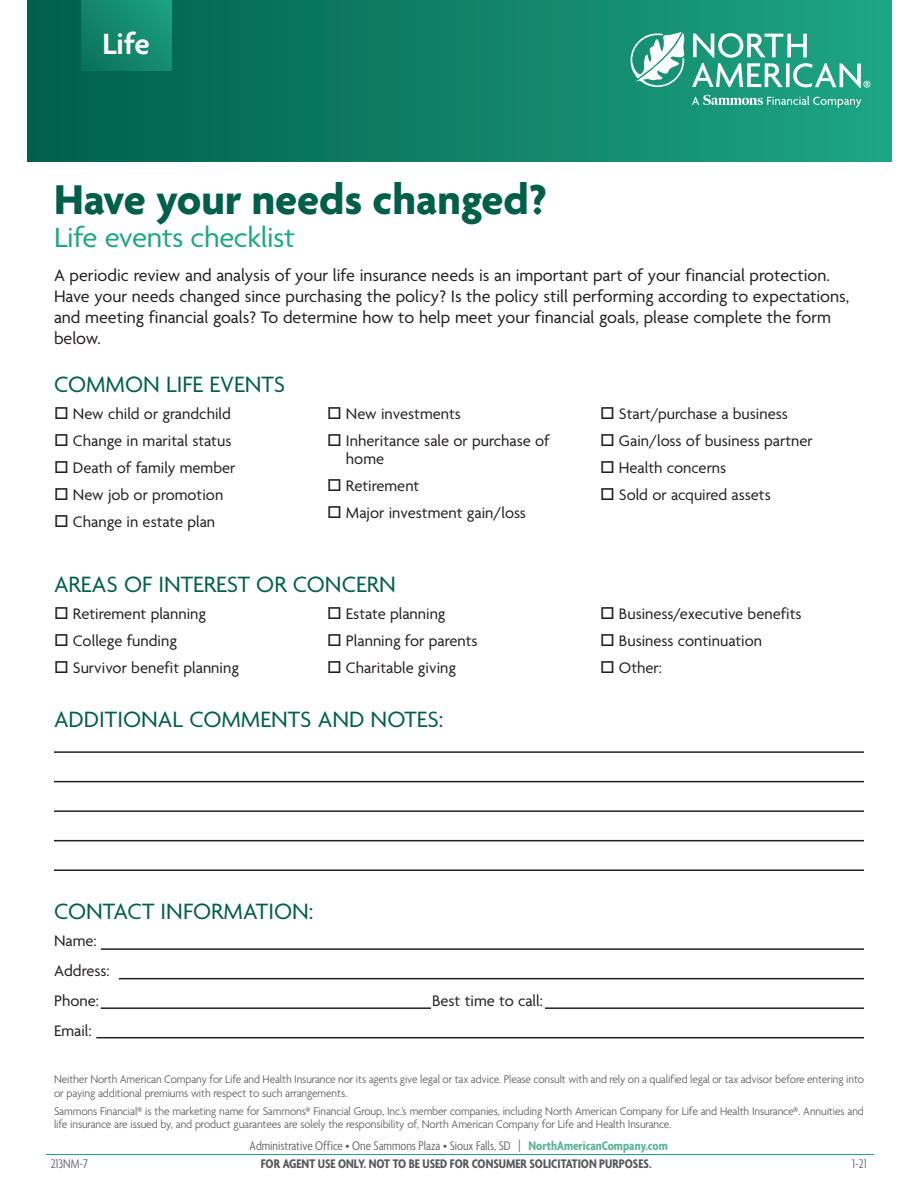
<style>
.page{position:relative;width:918px;height:1188px;background:#fff}
.page>*{position:absolute;margin:0;border:0;box-sizing:border-box;transform-origin:0 0}
.Tip_Sheet_Subhead{font:700 45px "Agenda";color:#005f4a}
.t1{font:600 31.65px "Agenda";color:#fff}
.Subhead_1{font:30px "Agenda";letter-spacing:-.015em;color:#1ea684}
.Subhead_1-2{font:24px "Agenda";color:#005f4a}
.Body_Copy{font:18px/21px "Agenda";color:#231f20}
.Body_Copy-2{font:16.5px/18px "Agenda";color:#231f20}
.t2{font:300 condensed 13.5px "Agenda";color:#57585a}
.t3{font:700 condensed 13.5px "Agenda";color:#57585a}
.Footnotes_-Black{font:300 12px/13.5px "Agenda";letter-spacing:-.01em;color:#5a5a5d;scale:.95 1}
.s1{font-weight:700;color:#5cb598}
</style>
<div class="page">
<div style="left:28px;top:0;width:864px;height:162px;background:linear-gradient(to right,#005f4a,#1fa583)"></div>
<div style="left:81px;top:0;width:90px;height:70px;background:linear-gradient(to right,#0f7a61,#189878)"></div>
<svg style="left:631px;top:32px;width:54px;height:55px"></svg>
<svg style="left:692px;top:95px;width:169px;height:13px"></svg>
<svg style="left:692px;top:33px;width:178px;height:55px"></svg>
<hr style="left:46px;top:1154px;width:828px;height:1px;background:#1ea684">
<hr style="left:101px;top:948px;width:763px;height:2px;background:#231f20">
<hr style="left:119px;top:978px;width:745px;height:1px;background:#231f20">
<hr style="left:101px;top:1007px;width:763px;height:2px;background:#231f20">
<hr style="left:96px;top:1037px;width:768px;height:1px;background:#231f20">
<div style="left:431px;top:1007px;width:114px;height:13px;background:#fff"></div>
<hr style="left:54px;top:751px;width:810px;height:2px;background:#231f20">
<hr style="left:54px;top:781px;width:810px;height:1px;background:#231f20">
<hr style="left:54px;top:810px;width:810px;height:2px;background:#231f20">
<hr style="left:54px;top:840px;width:810px;height:1px;background:#231f20">
<hr style="left:54px;top:869px;width:810px;height:2px;background:#231f20">
<h2 class="t1" style="left:102px;top:27px;width:49px">Life</h2>
<p class="Tip_Sheet_Subhead" style="left:54px;top:175px;width:494px">Have your needs changed?</p>
<p class="Subhead_1" style="left:54px;top:221px;width:243px">Life events checklist</p>
<p class="Body_Copy" style="left:54px;top:266px;width:797px">A periodic review and analysis of your life insurance needs is an important part of your financial protection.<br>Have your needs changed since purchasing the policy? Is the policy still performing according to expectations, and meeting financial goals? To determine how to help meet your financial goals, please complete the form below.</p>
<p class="Subhead_1-2" style="left:54px;top:372px;width:233px">COMMON LIFE EVENTS</p>
<p class="Body_Copy-2" style="left:54px;top:406px;width:178px">□ New child or grandchild</p>
<p class="Body_Copy-2" style="left:54px;top:433px;width:179px">□ Change in marital status</p>
<p class="Body_Copy-2" style="left:54px;top:460px;width:183px">□ Death of family member</p>
<p class="Body_Copy-2" style="left:54px;top:487px;width:171px">□ New job or promotion</p>
<p class="Body_Copy-2" style="left:54px;top:514px;width:163px">□ Change in estate plan</p>
<p class="Body_Copy-2" style="left:327px;top:406px;width:136px">□ New investments</p>
<p class="Body_Copy-2" style="left:346px;top:433px;width:205px;text-indent:-19px">□ Inheritance sale or purchase of home</p>
<p class="Body_Copy-2" style="left:327px;top:478px;width:94px">□ Retirement</p>
<p class="Body_Copy-2" style="left:327px;top:505px;width:201px">□ Major investment gain/loss</p>
<p class="Body_Copy-2" style="left:600px;top:406px;width:189px">□ Start/purchase a business</p>
<p class="Body_Copy-2" style="left:600px;top:433px;width:214px">□ Gain/loss of business partner</p>
<p class="Body_Copy-2" style="left:600px;top:460px;width:128px">□ Health concerns</p>
<p class="Body_Copy-2" style="left:600px;top:487px;width:172px">□ Sold or acquired assets</p>
<p class="Subhead_1-2" style="left:54px;top:571px;width:343px">AREAS OF INTEREST OR CONCERN</p>
<p class="Body_Copy-2" style="left:54px;top:605px;width:154px">□ Retirement planning</p>
<p class="Body_Copy-2" style="left:54px;top:632px;width:125px">□ College funding</p>
<p class="Body_Copy-2" style="left:54px;top:659px;width:187px">□ Survivor benefit planning</p>
<p class="Body_Copy-2" style="left:327px;top:605px;width:120px">□ Estate planning</p>
<p class="Body_Copy-2" style="left:327px;top:632px;width:152px">□ Planning for parents</p>
<p class="Body_Copy-2" style="left:327px;top:659px;width:131px">□ Charitable giving</p>
<p class="Subhead_1-2" style="left:54px;top:706px;width:391px">ADDITIONAL COMMENTS AND NOTES:</p>
<p class="Body_Copy-2" style="left:600px;top:605px;width:203px">□ Business/executive benefits</p>
<p class="Body_Copy-2" style="left:600px;top:632px;width:164px">□ Business continuation</p>
<p class="Body_Copy-2" style="left:600px;top:659px;width:64px">□ Other:</p>
<p class="Subhead_1-2" style="left:54px;top:898px;width:261px">CONTACT INFORMATION:</p>
<p class="Body_Copy-2" style="left:54px;top:932px;width:44px">Name:</p>
<p class="Body_Copy-2" style="left:54px;top:962px;width:57px">Address:</p>
<p class="Body_Copy-2" style="left:54px;top:992px;width:46px">Phone:</p>
<p class="Body_Copy-2" style="left:432px;top:992px;width:113px">Best time to call:</p>
<p class="Body_Copy-2" style="left:54px;top:1022px;width:39px">Email:</p>
<p class="Footnotes_-Black" style="left:54px;top:1074px;width:854px">Neither North American Company for Life and Health Insurance nor its agents give legal or tax advice. Please consult with and rely on a qualified legal or tax advisor before entering into or paying additional premiums with respect to such arrangements.</p>
<p class="Footnotes_-Black" style="left:54px;top:1105px;width:854px">Sammons Financial® is the marketing name for Sammons® Financial Group, Inc.’s member companies, including North American Company for Life and Health Insurance®. Annuities and life insurance are issued by, and product guarantees are solely the responsibility of, North American Company for Life and Health Insurance.</p>
<p class="t2" style="left:250px;top:1139px;width:420px">Administrative Office • One Sammons Plaza • Sioux Falls, SD | <span class="s1">NorthAmericanCompany.com</span></p>
<p class="t2" style="left:51px;top:1157px;width:39px">213NM-7</p>
<p class="t3" style="left:261px;top:1157px;width:392px">FOR AGENT USE ONLY. NOT TO BE USED FOR CONSUMER SOLICITATION PURPOSES.</p>
<p class="t2" style="left:852px;top:1157px;width:16px">1-21</p>
</div>
